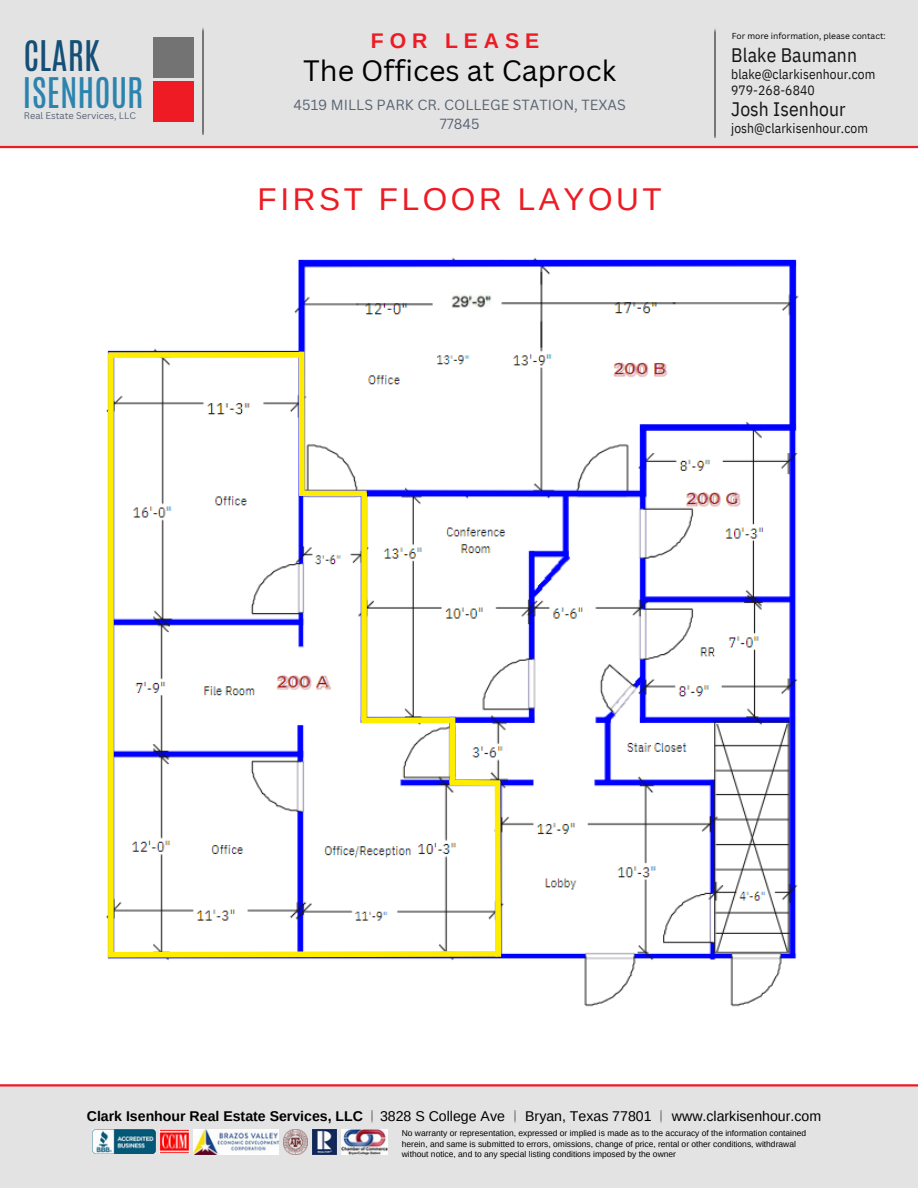
<style>
.page{position:relative;width:918px;height:1188px;background:#fff}
.page>*{position:absolute;margin:0;border:0;box-sizing:border-box;transform-origin:0 0}
.t1{font:35.25px "Antonio";color:#2c84ae}
.t2{font:35.25px "Antonio";color:#144f76}
.t3{font:31.5px "Arimo";letter-spacing:.115em;color:#ed1c24}
.t4{font:28.65px "Canva Sans";color:#000}
.t5{font:700 21.15px "Arimo";letter-spacing:.28em;color:#ed1c24}
.t6{font:19.5px "IBM Plex Sans Cond";letter-spacing:.005em;color:#171615}
.t7{font:14.25px/19.2px "Canva Sans";color:#586474;text-align:center}
.t8{font:14.1px "Arimo";color:#000}
.t9{font:700 14.1px "Arimo";color:#000}
.t10{font:13.5px/16.8px "IBM Plex Sans Cond";letter-spacing:.005em;color:#171615}
.t11{font:9.3px "Canva Sans";color:#586474}
.t12{font:8.4px/10.6px "Arimo";color:#000}
.t13{font:8.4px "Canva Sans";color:#000}
</style>
<div class="page">
<div style="left:0;top:1087px;width:918px;height:101px;background:#e4e3e4"></div>
<svg style="left:371px;top:1110px;width:2px;height:13px"></svg>
<hr style="left:0;top:1084px;width:918px;height:3px;background:#ed1c24">
<svg style="left:514px;top:1110px;width:1px;height:13px"></svg>
<svg style="left:661px;top:1110px;width:1px;height:13px"></svg>
<img style="left:92px;top:1129px;width:64px;height:25px">
<img style="left:159px;top:1129px;width:30px;height:25px">
<img style="left:312px;top:1130px;width:25px;height:24px">
<img style="left:342px;top:1130px;width:45px;height:24px">
<img style="left:283px;top:1130px;width:25px;height:24px">
<img style="left:193px;top:1130px;width:86px;height:24px">
<img style="left:106px;top:257px;width:693px;height:750px">
<div style="left:108px;top:354px;width:6px;height:600px;background:#ffed00"></div>
<div style="left:108px;top:352px;width:195px;height:6px;background:#ffed00"></div>
<div style="left:299px;top:352px;width:6px;height:143px;background:#ffed00"></div>
<div style="left:361px;top:493px;width:6px;height:227px;background:#ffed00"></div>
<svg style="left:106px;top:776px;width:398px;height:186px"></svg>
<div style="left:450px;top:718px;width:5px;height:65px;background:#ffed00"></div>
<div style="left:299px;top:490px;width:68px;height:6px;background:#ffed00"></div>
<div style="left:361px;top:717px;width:94px;height:6px;background:#ffed00"></div>
<div style="left:449px;top:780px;width:51px;height:6px;background:#ffed00"></div>
<div style="left:0;top:0;width:918px;height:146px;background:#e4e3e4"></div>
<img style="left:202px;top:27px;width:1px;height:107px">
<img style="left:714px;top:29px;width:1px;height:109px">
<div style="left:154px;top:81px;width:40px;height:40px;background:#ee1b24"></div>
<div style="left:154px;top:38px;width:40px;height:40px;background:#737373"></div>
<hr style="left:0;top:146px;width:918px;height:2px;background:#ed1c24">
<p class="t2" style="left:23px;top:31px;width:78px">CLARK</p>
<p class="t1" style="left:23px;top:68px;width:123px">ISENHOUR</p>
<p class="t11" style="left:24px;top:109px;width:114px">Real Estate Services, LLC</p>
<p class="t5" style="left:371px;top:29px;width:170px">FOR LEASE</p>
<p class="t4" style="left:303px;top:51px;width:314px">The Offices at Caprock</p>
<p class="t7" style="left:294px;top:95px;width:334px">4519 MILLS PARK CR. COLLEGE STATION, TEXAS<br>77845</p>
<p class="t3" style="left:258px;top:182px;width:406px">FIRST FLOOR LAYOUT</p>
<p class="t13" style="left:732px;top:30px;width:155px">For more information, please contact:</p>
<p class="t6" style="left:731px;top:42px;width:127px">Blake Baumann</p>
<p class="t10" style="left:731px;top:65px;width:146px">blake@clarkisenhour.com<br>979-268-6840</p>
<p class="t6" style="left:731px;top:96px;width:116px">Josh Isenhour</p>
<p class="t10" style="left:731px;top:119px;width:138px">josh@clarkisenhour.com</p>
<p class="t9" style="left:87px;top:1109px;width:278px">Clark Isenhour Real Estate Services, LLC</p>
<p class="t8" style="left:380px;top:1109px;width:126px">3828 S College Ave</p>
<p class="t8" style="left:525px;top:1109px;width:128px">Bryan, Texas 77801</p>
<p class="t8" style="left:672px;top:1109px;width:151px">www.clarkisenhour.com</p>
<p class="t12" style="left:402px;top:1128px;width:406px">No warranty or representation, expressed or implied is made as to the accuracy of the information contained herein, and same is submitted to errors, omissions, change of price, rental or other conditions, withdrawal without notice, and to any special listing conditions imposed by the owner</p>
</div>
